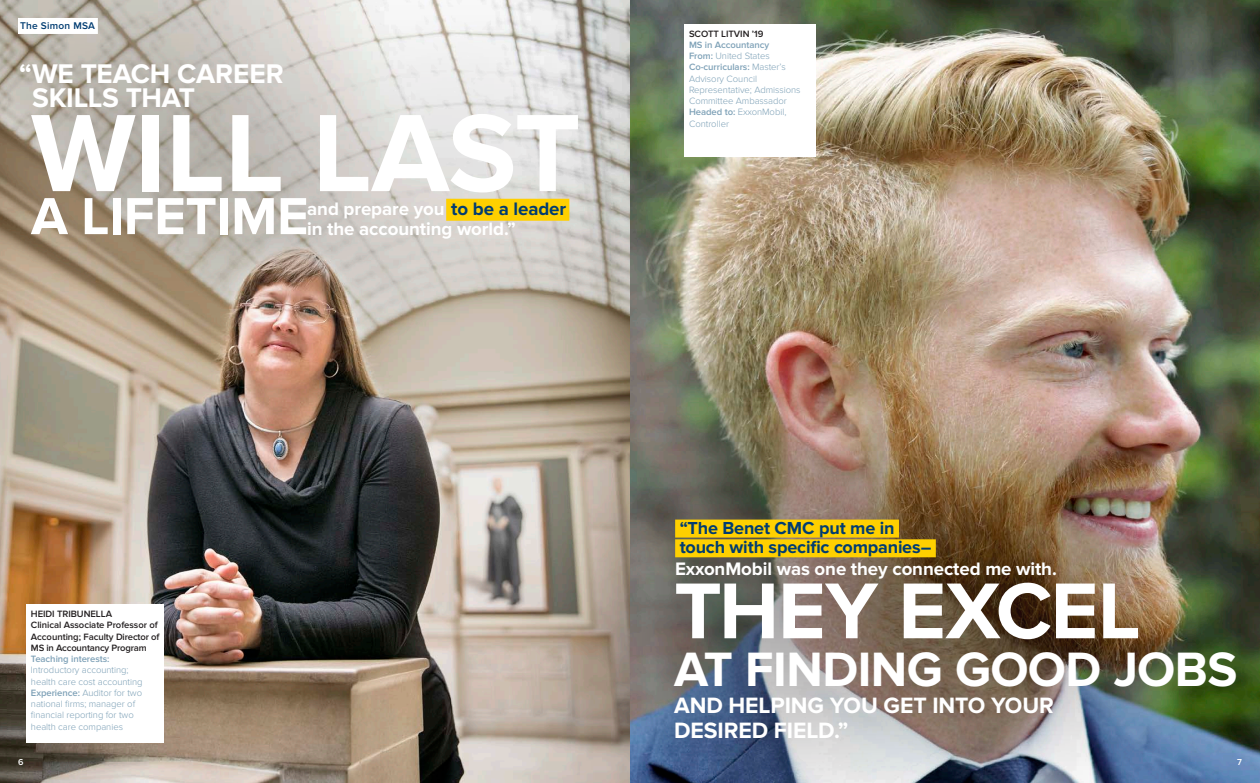
<style>
.page{position:relative;width:1260px;height:783px;background:#fff}
.page>*{position:absolute;margin:0;border:0;box-sizing:border-box;transform-origin:0 0}
.t1{font:700 114px "Proxima Nova";letter-spacing:-.005em;color:#fff}
.t2{font:700 82px "Proxima Nova";letter-spacing:-.015em;color:#fff}
.t3{font:700 54px "Proxima Nova";letter-spacing:-.005em;color:#fff}
.t4{font:700 50px "Proxima Nova";letter-spacing:-.01em;color:#fff}
.t5{font:700 28px/24px "Proxima Nova";letter-spacing:-.005em;color:#fff}
.t6{font:700 23px/25px "Proxima Nova";letter-spacing:-.005em;color:#fff}
.t7{font:700 18.7px/19.8px "Proxima Nova";letter-spacing:-.005em;color:#fff}
.t8{font:700 18px/19.7px "Proxima Nova";letter-spacing:-.01em;color:#003c71}
.t9{font:600 10.1px "Proxima Nova";letter-spacing:.025em;color:#003c71}
.t10{font:300 9.5px/11.2px "Proxima Nova";letter-spacing:-.005em;color:#7ea1b7}
.t11{font:600 9.5px/11.2px "Proxima Nova";letter-spacing:-.005em;color:#231f20}
.t12{font:600 9.5px "Proxima Nova";letter-spacing:-.005em;color:#7ea1b7}
.t13{font:600 9px "Proxima Nova";color:#fff}
.s1{color:#003c71}
.s2{font-weight:600}
</style>
<div class="page">
<img style="left:0;top:0;width:1260px;height:783px">
<div style="left:0;top:0;width:711px;height:383px;background:#231f20;opacity:.5"></div>
<img style="left:546px;top:384px;width:714px;height:399px">
<div style="left:675px;top:519px;width:224px;height:18px;background:#ffd000"></div>
<div style="left:675px;top:539px;width:261px;height:18px;background:#ffd000"></div>
<div style="left:446px;top:199px;width:123px;height:22px;background:#ffd000"></div>
<div style="left:18px;top:18px;width:80px;height:16px;background:#fff"></div>
<div style="left:26px;top:605px;width:138px;height:138px;background:#fff"></div>
<div style="left:684px;top:24px;width:132px;height:132px;background:#fff"></div>
<p class="t9" style="left:20px;top:20px;width:77px">The Simon MSA</p>
<h3 class="t5" style="left:32px;top:62px;width:253px;text-indent:-13px">“WE TEACH CAREER<br>SKILLS THAT</h3>
<h1 class="t1" style="left:31px;top:87px;width:551px">WILL LAST</h1>
<h3 class="t3" style="left:31px;top:185px;width:279px">A LIFETIME</h3>
<h3 class="t7" style="left:307px;top:200px;width:261px">and prepare you <span class="s1">to be a leader </span>in the accounting world.”</h3>
<p class="t11" style="left:689px;top:28px;width:76px">SCOTT LITVIN ’19</p>
<p class="t10" style="left:689px;top:39px;width:113px"><span class="s2">MS in Accountancy<br>From:</span> United States<br><span class="s2">Co-curriculars:</span> Master’s<br>Advisory Council<br>Representative; Admissions<br>Committee Ambassador<br><span class="s2">Headed to:</span> ExxonMobil,<br>Controller</p>
<p class="t11" style="left:31px;top:608px;width:130px">HEIDI TRIBUNELLA<br>Clinical Associate Professor of<br>Accounting; Faculty Director of<br>MS in Accountancy Program</p>
<p class="t12" style="left:31px;top:653px;width:80px">Teaching interests:</p>
<p class="t10" style="left:31px;top:665px;width:113px">Introductory accounting; health care cost accounting<br><span class="s2">Experience:</span> Auditor for two national firms; manager of financial reporting for two health care companies</p>
<h3 class="t8" style="left:680px;top:518px;width:253px">“The Benet CMC put me in touch with specific companies–</h3>
<h3 class="t7" style="left:675px;top:559px;width:383px">ExxonMobil was one they connected me with.</h3>
<h2 class="t2" style="left:674px;top:564px;width:468px">THEY EXCEL</h2>
<h3 class="t4" style="left:674px;top:641px;width:565px">AT FINDING GOOD JOBS</h3>
<h3 class="t6" style="left:674px;top:694px;width:381px">AND HELPING YOU GET INTO YOUR<br>DESIRED FIELD.”</h3>
<p class="t13" style="left:18px;top:757px;width:7px">6</p>
<p class="t13" style="left:1237px;top:757px;width:6px">7</p>
</div>
